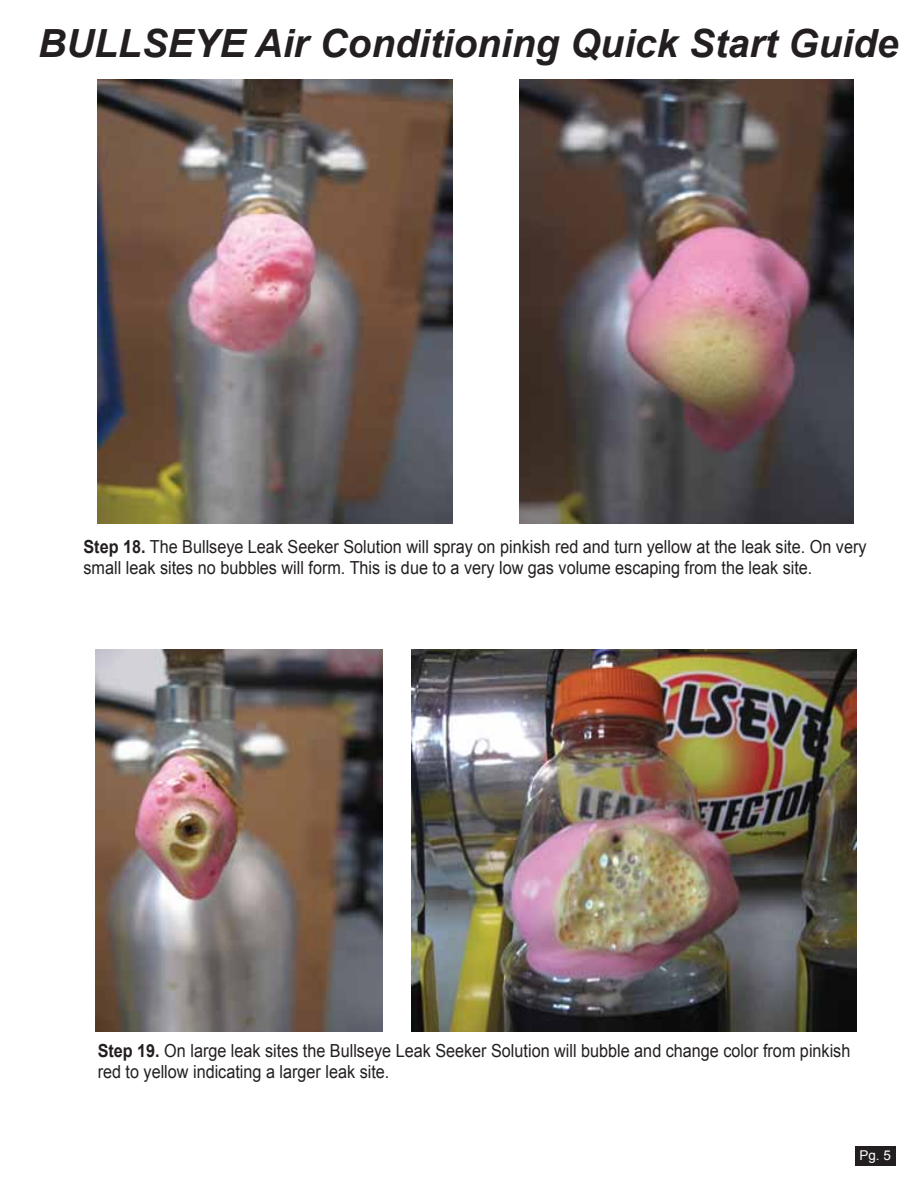
<style>
.page{position:relative;width:918px;height:1188px;background:#fff}
.page>*{position:absolute;margin:0;border:0;box-sizing:border-box;transform-origin:0 0}
.t1{font:italic 700 38.85px "Arial";color:#231f20}
.t2{font:18px/21.6px "Arial";color:#231f20;scale:.9 1}
.t3{font:13.5px "Arial";color:#fff}
.s1{font-weight:700}
</style>
<div class="page">
<div style="left:855px;top:1147px;width:41px;height:19px;background:#231f20"></div>
<img style="left:97px;top:79px;width:356px;height:445px">
<img style="left:519px;top:79px;width:334px;height:445px">
<img style="left:95px;top:649px;width:287px;height:383px">
<img style="left:412px;top:649px;width:445px;height:383px">
<h1 class="t1" style="left:38px;top:17px;width:862px">BULLSEYE Air Conditioning Quick Start Guide</h1>
<p class="t2" style="left:84px;top:536px;width:872px"><span class="s1">Step 18.</span> The Bullseye Leak Seeker Solution will spray on pinkish red and turn yellow at the leak site. On very small leak sites no bubbles will form. This is due to a very low gas volume escaping from the leak site.</p>
<p class="t2" style="left:98px;top:1040px;width:838px"><span class="s1">Step 19.</span> On large leak sites the Bullseye Leak Seeker Solution will bubble and change color from pinkish red to yellow indicating a larger leak site.</p>
<p class="t3" style="left:859px;top:1147px;width:33px">Pg. 5</p>
</div>
